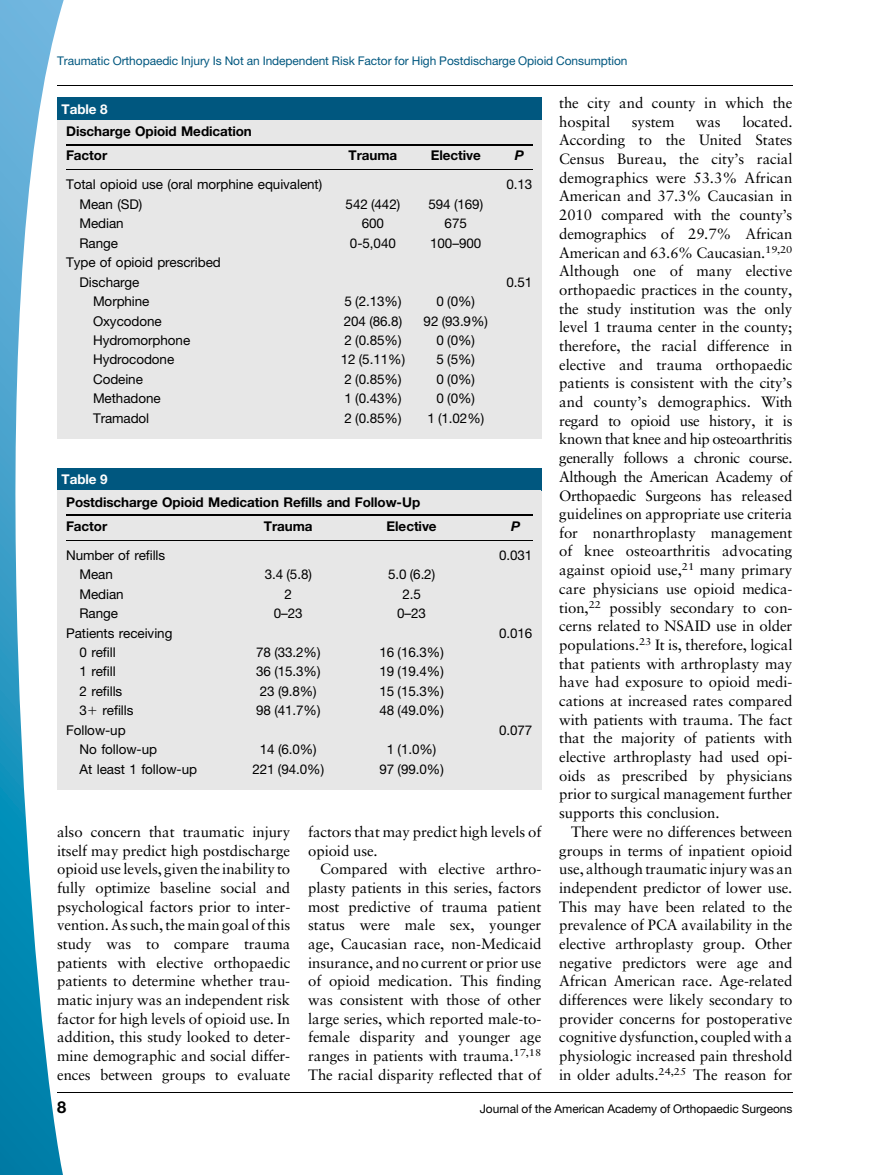
<style>
.page{position:relative;width:891px;height:1175px;background:#fff}
.page>*{position:absolute;margin:0;border:0;box-sizing:border-box;transform-origin:0 0}
.t1{font:16.5px "Adv O Td 1 f 5 cc 91.B";color:#000}
.t2{font:15px/18.8px "Adv O Tece 49054";color:#000;text-align:justify}
.t3{font:13.5px/19.5px "Adv OT7 fe 89 a 09";color:#000}
.t4{font:13.5px/23.9px "Adv O Td 1 f 5 cc 91.B";color:#000}
.t5{font:13.5px "Adv O Td 1 f 5 cc 91.B";color:#fff}
.t6{font:13.5px "Adv O Tfadd 598 a.BI";color:#000}
.t7{font:12px "Adv OT7 fe 89 a 09";color:#00577f}
.t8{font:12px "Adv OT7 fe 89 a 09";color:#000}
.s1{font-style:inherit}
.s2{font-family:"Adv PS586 B"}
</style>
<div class="page">
<svg style="left:0;top:0;width:66px;height:1174px"></svg>
<div style="left:57px;top:136px;width:484px;height:303px;background:#e7e7e7"></div>
<hr style="left:66px;top:144px;width:466px;height:1px;background:#000">
<hr style="left:66px;top:169px;width:466px;height:1px;background:#000">
<div style="left:57px;top:98px;width:484px;height:22px;background:#00577f"></div>
<div style="left:57px;top:120px;width:484px;height:16px;background:#e7e7e7"></div>
<div style="left:57px;top:507px;width:484px;height:283px;background:#e7e7e7"></div>
<hr style="left:66px;top:514px;width:466px;height:2px;background:#000">
<hr style="left:66px;top:539px;width:466px;height:1px;background:#000">
<div style="left:57px;top:468px;width:484px;height:22px;background:#00577f"></div>
<div style="left:57px;top:490px;width:484px;height:17px;background:#e7e7e7"></div>
<hr style="left:57px;top:85px;width:735px;height:1px;background:#000">
<hr style="left:57px;top:1092px;width:735px;height:1px;background:#000">
<p class="t7" style="left:57px;top:57px;width:572px">Traumatic Orthopaedic Injury Is Not an Independent Risk Factor for High Postdischarge Opioid Consumption</p>
<p class="t5" style="left:62px;top:104px;width:47px">Table 8</p>
<p class="t4" style="left:66px;top:121px;width:187px">Discharge Opioid Medication<br>Factor</p>
<p class="t4" style="left:349px;top:145px;width:50px">Trauma</p>
<p class="t4" style="left:431px;top:145px;width:51px">Elective</p>
<p class="t6" style="left:515px;top:147px;width:10px">P</p>
<p class="t3" style="left:66px;top:176px;width:258px">Total opioid use (oral morphine equivalent)</p>
<p class="t3" style="left:506px;top:176px;width:27px">0.13</p>
<p class="t3" style="left:80px;top:196px;width:64px">Mean (SD)</p>
<p class="t3" style="left:346px;top:196px;width:56px">542 (442)</p>
<p class="t3" style="left:428px;top:196px;width:56px">594 (169)</p>
<p class="t3" style="left:80px;top:215px;width:46px">Median</p>
<p class="t3" style="left:362px;top:215px;width:24px">600</p>
<p class="t3" style="left:445px;top:215px;width:24px">675</p>
<p class="t3" style="left:80px;top:235px;width:40px">Range</p>
<p class="t3" style="left:350px;top:235px;width:47px">0-5,040</p>
<p class="t3" style="left:430px;top:235px;width:53px">100<span class="s1">–</span>900</p>
<p class="t3" style="left:80px;top:254px;width:143px;text-indent:-13px">Type of opioid prescribed<br>Discharge</p>
<p class="t3" style="left:506px;top:273px;width:27px">0.51</p>
<p class="t3" style="left:93px;top:293px;width:58px">Morphine</p>
<p class="t3" style="left:344px;top:293px;width:58px">5 (2.13%)</p>
<p class="t3" style="left:437px;top:293px;width:40px">0 (0%)</p>
<p class="t3" style="left:93px;top:312px;width:70px">Oxycodone</p>
<p class="t3" style="left:344px;top:312px;width:60px">204 (86.8)</p>
<p class="t3" style="left:424px;top:312px;width:66px">92 (93.9%)</p>
<p class="t3" style="left:93px;top:332px;width:99px">Hydromorphone</p>
<p class="t3" style="left:344px;top:332px;width:58px">2 (0.85%)</p>
<p class="t3" style="left:437px;top:332px;width:40px">0 (0%)</p>
<p class="t3" style="left:93px;top:351px;width:83px">Hydrocodone</p>
<p class="t3" style="left:341px;top:351px;width:66px">12 (5.11%)</p>
<p class="t3" style="left:437px;top:351px;width:40px">5 (5%)</p>
<p class="t3" style="left:93px;top:371px;width:51px">Codeine</p>
<p class="t3" style="left:344px;top:371px;width:58px">2 (0.85%)</p>
<p class="t3" style="left:437px;top:371px;width:40px">0 (0%)</p>
<p class="t3" style="left:93px;top:390px;width:69px">Methadone</p>
<p class="t3" style="left:344px;top:390px;width:58px">1 (0.43%)</p>
<p class="t3" style="left:437px;top:390px;width:40px">0 (0%)</p>
<p class="t3" style="left:93px;top:409px;width:58px">Tramadol</p>
<p class="t3" style="left:344px;top:409px;width:58px">2 (0.85%)</p>
<p class="t3" style="left:427px;top:409px;width:58px">1 (1.02%)</p>
<p class="t5" style="left:62px;top:474px;width:47px">Table 9</p>
<p class="t4" style="left:66px;top:491px;width:356px">Postdischarge Opioid Medication Refills and Follow-Up<br>Factor</p>
<p class="t4" style="left:264px;top:515px;width:50px">Trauma</p>
<p class="t4" style="left:387px;top:515px;width:51px">Elective</p>
<p class="t6" style="left:511px;top:517px;width:10px">P</p>
<p class="t3" style="left:66px;top:546px;width:101px">Number of refills</p>
<p class="t3" style="left:499px;top:546px;width:35px">0.031</p>
<p class="t3" style="left:80px;top:566px;width:35px">Mean</p>
<p class="t3" style="left:265px;top:566px;width:49px">3.4 (5.8)</p>
<p class="t3" style="left:388px;top:566px;width:49px">5.0 (6.2)</p>
<p class="t3" style="left:80px;top:585px;width:46px">Median</p>
<p class="t3" style="left:285px;top:585px;width:9px">2</p>
<p class="t3" style="left:402px;top:585px;width:20px">2.5</p>
<p class="t3" style="left:80px;top:605px;width:40px">Range</p>
<p class="t3" style="left:274px;top:605px;width:30px">0<span class="s1">–</span>23</p>
<p class="t3" style="left:397px;top:605px;width:30px">0<span class="s1">–</span>23</p>
<p class="t3" style="left:66px;top:624px;width:108px">Patients receiving</p>
<p class="t3" style="left:499px;top:624px;width:35px">0.016</p>
<p class="t3" style="left:80px;top:644px;width:38px">0 refill</p>
<p class="t3" style="left:256px;top:644px;width:66px">78 (33.2%)</p>
<p class="t3" style="left:379px;top:644px;width:66px">16 (16.3%)</p>
<p class="t3" style="left:80px;top:663px;width:38px">1 refill</p>
<p class="t3" style="left:256px;top:663px;width:66px">36 (15.3%)</p>
<p class="t3" style="left:379px;top:663px;width:66px">19 (19.4%)</p>
<p class="t3" style="left:80px;top:682px;width:44px">2 refills</p>
<p class="t3" style="left:260px;top:682px;width:58px">23 (9.8%)</p>
<p class="t3" style="left:379px;top:682px;width:66px">15 (15.3%)</p>
<p class="t3" style="left:80px;top:702px;width:56px">3<span class="s2">1</span> refills</p>
<p class="t3" style="left:256px;top:702px;width:66px">98 (41.7%)</p>
<p class="t3" style="left:379px;top:702px;width:66px">48 (49.0%)</p>
<p class="t3" style="left:66px;top:721px;width:61px">Follow-up</p>
<p class="t3" style="left:499px;top:721px;width:35px">0.077</p>
<p class="t3" style="left:80px;top:741px;width:79px">No follow-up</p>
<p class="t3" style="left:260px;top:741px;width:58px">14 (6.0%)</p>
<p class="t3" style="left:387px;top:741px;width:51px">1 (1.0%)</p>
<p class="t3" style="left:80px;top:760px;width:119px">At least 1 follow-up</p>
<p class="t3" style="left:252px;top:760px;width:73px">221 (94.0%)</p>
<p class="t3" style="left:379px;top:760px;width:66px">97 (99.0%)</p>
<p class="t2" style="left:57px;top:823px;width:235px">also concern that traumatic injury itself may predict high postdischarge opioid use levels, given the inability to fully optimize baseline social and psychological factors prior to inter&shy;vention. As such, the main goal of this study was to compare trauma patients with elective orthopaedic patients to determine whether trau&shy;matic injury was an independent risk factor for high levels of opioid use. In addition, this study looked to deter&shy;mine demographic and social differ&shy;ences between groups to evaluate</p>
<p class="t2" style="left:308px;top:823px;width:235px">factors that may predict high levels of opioid use.</p>
<p class="t2" style="left:308px;top:860px;width:235px;text-indent:12px">Compared with elective arthro&shy;plasty patients in this series, factors most predictive of trauma patient status were male sex, younger age, Caucasian race, non-Medicaid insurance, and no current or prior use of opioid medication. This finding was consistent with those of other large series, which reported male-to&shy;female disparity and younger age ranges in patients with trauma.<sup>17,18<br></sup>The racial disparity reflected that of</p>
<p class="t2" style="left:559px;top:95px;width:235px">the city and county in which the hospital</p>
<p class="t2" style="left:559px;top:113px;width:235px;text-indent:183px">located.<br>According to the United States Census Bureau, the city<span class="s1">’</span>s racial demographics were 53.3% African American and 37.3% Caucasian in 2010 compared with the county<span class="s1">’</span>s demographics of 29.7% African American and 63.6% Caucasian.<sup>19,20<br></sup>Although one of many elective orthopaedic practices in the county, the study institution was the only level 1 trauma center in the county; therefore, the racial difference in elective and trauma orthopaedic patients is consistent with the city<span class="s1">’</span>s and county<span class="s1">’</span>s demographics. With regard to opioid use history, it is known that knee and hip osteoarthritis generally follows a chronic course.<br>Although the American Academy of Orthopaedic Surgeons has released guidelines on appropriate use criteria for nonarthroplasty management of knee osteoarthritis advocating against opioid use,<sup>21</sup> many primary care physicians use opioid medica&shy;tion,<sup>22</sup> possibly secondary to con&shy;cerns related to NSAID use in older populations.<sup>23</sup> It is, therefore, logical that patients with arthroplasty may have had exposure to opioid medi&shy;cations at increased rates compared with patients with trauma. The fact that the majority of patients with elective arthroplasty had used opi&shy;oids as prescribed by physicians prior to surgical management further supports this conclusion.</p>
<p class="t2" style="left:559px;top:823px;width:235px;text-indent:12px">There were no differences between groups in terms of inpatient opioid use, although traumatic injury was an independent predictor of lower use.<br>This may have been related to the prevalence of PCA availability in the elective arthroplasty group. Other negative predictors were age and African American race. Age-related differences were likely secondary to provider concerns for postoperative cognitive dysfunction, coupled with a physiologic increased pain threshold in older adults.<sup>24,25</sup> The reason for</p>
<p class="t2" style="left:632px;top:113px;width:44px">system</p>
<p class="t2" style="left:696px;top:113px;width:26px">was</p>
<p class="t1" style="left:57px;top:1101px;width:11px">8</p>
<p class="t8" style="left:480px;top:1104px;width:314px">Journal of the American Academy of Orthopaedic Surgeons</p>
</div>
